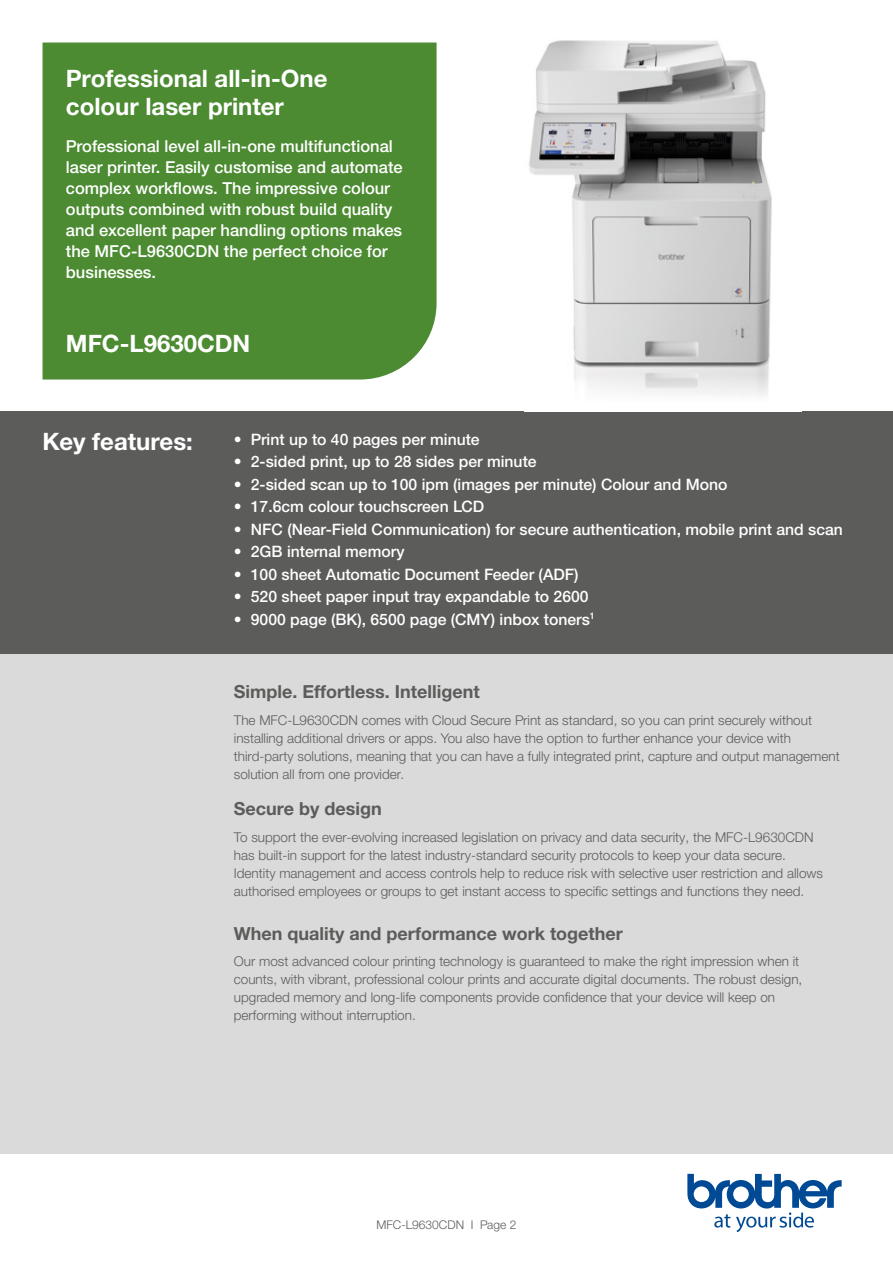
<style>
.page{position:relative;width:893px;height:1263px;background:#fff}
.page>*{position:absolute;margin:0;border:0;box-sizing:border-box;transform-origin:0 0}
.t1{font:700 24px/28.5px "Helvetica Neue LTW1 G";color:#fff}
.t2{font:700 18px "Helvetica Neue LTW1 G";color:#5c5c5b}
.t3{font:500 16.5px/21px "Helvetica Neue LTW1 G";color:#fff}
.t4{font:500 15.75px "Helvetica Neue LTW1 G";color:#fff}
.t5{font:300 13.5px/18px "Helvetica Neue LTW1 G";color:#5c5c5b}
.t6{font:300 12px "Helvetica Neue LTW1 G";color:#5c5c5b}
</style>
<div class="page">
<div style="left:0;top:642px;width:893px;height:512px;background:#dadada"></div>
<div style="left:43px;top:43px;width:394px;height:336px;background:#4c8b32"></div>
<div style="left:0;top:411px;width:893px;height:242px;background:#5c5c5b"></div>
<img style="left:529px;top:40px;width:243px;height:356px">
<svg style="left:687px;top:1174px;width:155px;height:58px"></svg>
<h1 class="t1" style="left:66px;top:64px;width:263px">Professional all-in-One colour laser printer</h1>
<p class="t3" style="left:66px;top:136px;width:338px">Professional level all-in-one multifunctional laser printer. Easily customise and automate complex workflows. The impressive colour outputs combined with robust build quality and excellent paper handling options makes the MFC-L9630CDN the perfect choice for businesses.</p>
<h1 class="t1" style="left:66px;top:329px;width:186px">MFC-L9630CDN</h1>
<h1 class="t1" style="left:43px;top:427px;width:152px">Key features:</h1>
<p class="t4" style="left:234px;top:429px;width:247px">• Print up to 40 pages per minute</p>
<p class="t4" style="left:234px;top:452px;width:304px">• 2-sided print, up to 28 sides per minute</p>
<p class="t4" style="left:234px;top:474px;width:495px">• 2-sided scan up to 100 ipm (images per minute) Colour and Mono</p>
<p class="t4" style="left:234px;top:497px;width:252px">• 17.6cm colour touchscreen LCD</p>
<p class="t4" style="left:234px;top:519px;width:611px">• NFC (Near-Field Communication) for secure authentication, mobile print and scan</p>
<p class="t4" style="left:234px;top:542px;width:172px">• 2GB internal memory</p>
<p class="t4" style="left:234px;top:564px;width:346px">• 100 sheet Automatic Document Feeder (ADF)</p>
<p class="t4" style="left:234px;top:587px;width:356px">• 520 sheet paper input tray expandable to 2600</p>
<p class="t4" style="left:234px;top:610px;width:363px">• 9000 page (BK), 6500 page (CMY) inbox toners<sup>1</sup></p>
<h2 class="t2" style="left:234px;top:680px;width:247px">Simple. Effortless. Intelligent</h2>
<p class="t5" style="left:234px;top:711px;width:607px">The MFC-L9630CDN comes with Cloud Secure Print as standard, so you can print securely without installing additional drivers or apps. You also have the option to further enhance your device with third-party solutions, meaning that you can have a fully integrated print, capture and output management solution all from one provider.</p>
<h2 class="t2" style="left:234px;top:797px;width:149px">Secure by design</h2>
<p class="t5" style="left:234px;top:828px;width:591px">To support the ever-evolving increased legislation on privacy and data security, the MFC-L9630CDN has built-in support for the latest industry-standard security protocols to keep your data secure.<br>Identity management and access controls help to reduce risk with selective user restriction and allows authorised employees or groups to get instant access to specific settings and functions they need.</p>
<h2 class="t2" style="left:234px;top:922px;width:391px">When quality and performance work together</h2>
<p class="t5" style="left:234px;top:952px;width:570px">Our most advanced colour printing technology is guaranteed to make the right impression when it counts, with vibrant, professional colour prints and accurate digital documents. The robust design, upgraded memory and long-life components provide confidence that your device will keep on performing without interruption.</p>
<p class="t6" style="left:376px;top:1217px;width:141px">MFC-L9630CDN I Page 2</p>
</div>
